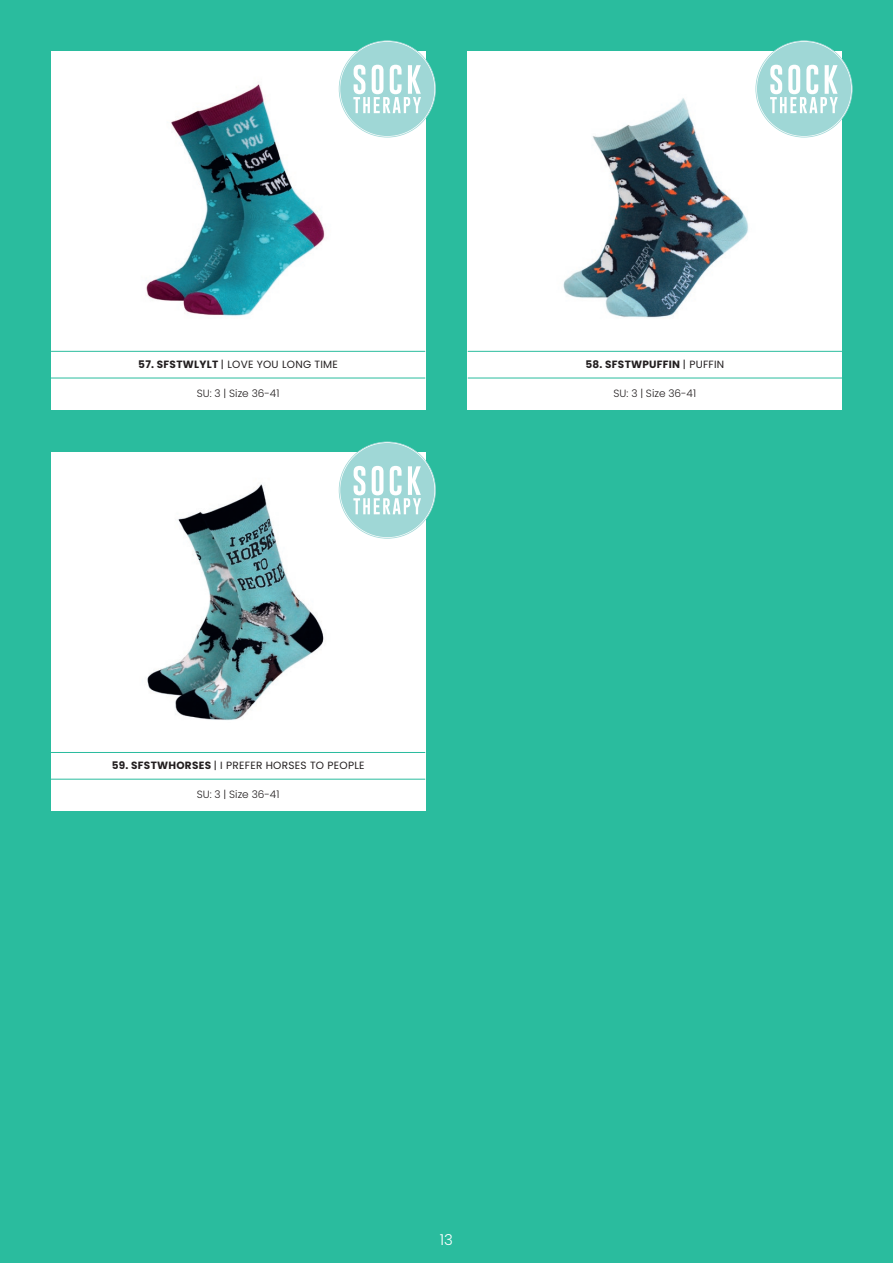
<style>
.page{position:relative;width:893px;height:1263px;background:#2abc9e}
.page>*{position:absolute;margin:0;border:0;box-sizing:border-box;transform-origin:0 0}
.t1{font:300 15px "Poppins";color:#fff}
.t2{font:10.5px "Poppins";letter-spacing:.025em;color:#231f20}
.t3{font:300 10.5px "Poppins";color:#231f20}
.t4{font:700 10.5px "Poppins";letter-spacing:.025em;color:#231f20}
.s1{font-weight:700}
.s2{font-weight:400}
</style>
<div class="page">
<div style="left:51px;top:51px;width:374px;height:359px;background:#fff"></div>
<div style="left:468px;top:51px;width:374px;height:359px;background:#fff"></div>
<div style="left:51px;top:452px;width:374px;height:359px;background:#fff"></div>
<img style="left:146px;top:84px;width:241px;height:232px">
<img style="left:563px;top:98px;width:241px;height:220px">
<img style="left:147px;top:484px;width:192px;height:236px">
<svg style="left:339px;top:40px;width:97px;height:97px"></svg>
<svg style="left:339px;top:441px;width:97px;height:98px"></svg>
<svg style="left:755px;top:40px;width:98px;height:97px"></svg>
<hr style="left:468px;top:351px;width:374px;height:1px;background:#2abc9e">
<hr style="left:468px;top:378px;width:374px;height:1px;background:#2abc9e">
<hr style="left:51px;top:752px;width:374px;height:1px;background:#2abc9e">
<hr style="left:51px;top:779px;width:374px;height:1px;background:#2abc9e">
<hr style="left:51px;top:351px;width:374px;height:1px;background:#2abc9e">
<hr style="left:51px;top:378px;width:374px;height:1px;background:#2abc9e">
<p class="t2" style="left:138px;top:358px;width:201px"><span class="s1">57. SFSTWLYLT</span> | LOVE YOU LONG TIME</p>
<p class="t3" style="left:197px;top:387px;width:84px">SU: 3 | Size 36-41</p>
<p class="t2" style="left:112px;top:760px;width:254px"><span class="s1">59. SFSTWHORSES</span> | I PREFER HORSES TO PEOPLE</p>
<p class="t3" style="left:197px;top:788px;width:84px">SU: 3 | Size 36-41</p>
<p class="t4" style="left:585px;top:358px;width:140px">58. SFSTWPUFFIN <span class="s2">| PUFFIN</span></p>
<p class="t3" style="left:614px;top:387px;width:84px">SU: 3 | Size 36-41</p>
<h1 class="t1" style="left:440px;top:1231px;width:15px">13</h1>
</div>
